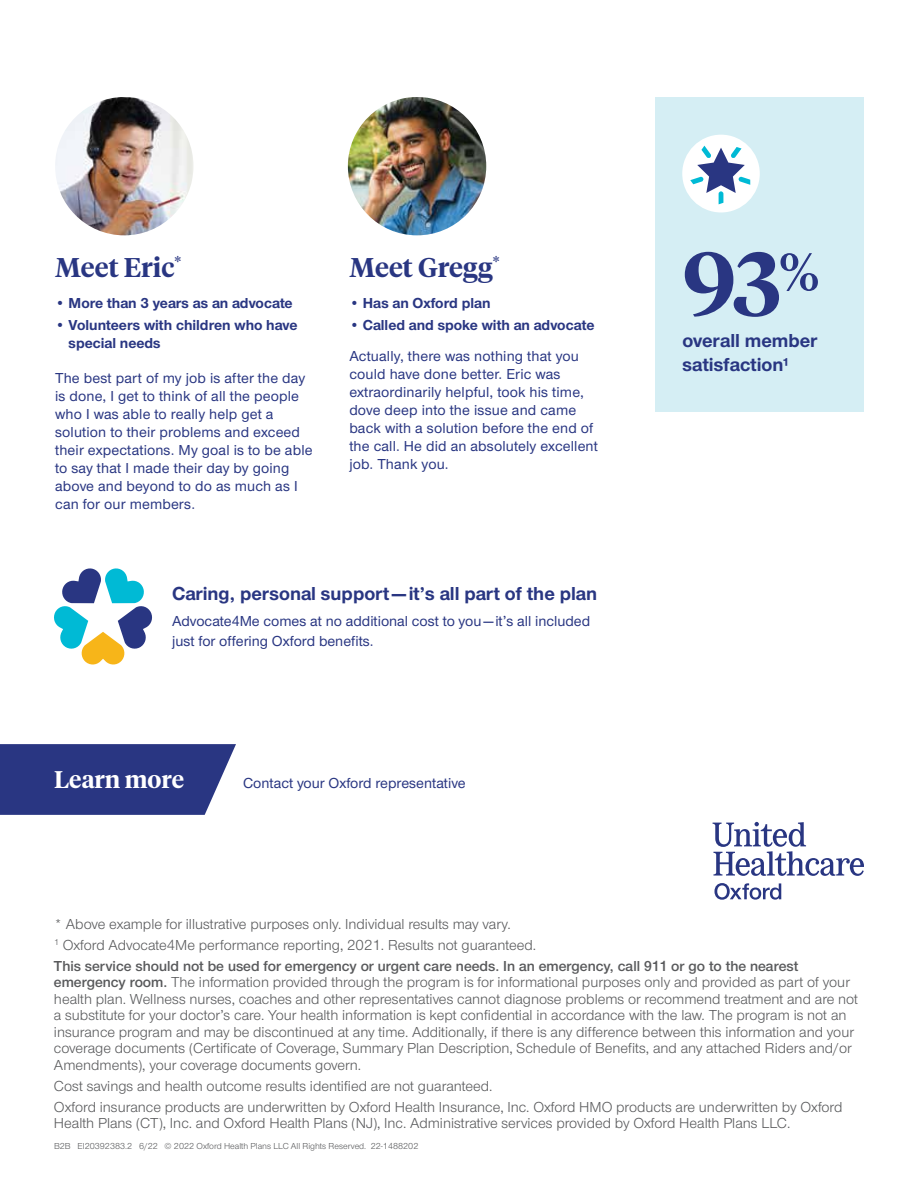
<style>
.page{position:relative;width:918px;height:1188px;background:#fff}
.page>*{position:absolute;margin:0;border:0;box-sizing:border-box;transform-origin:0 0}
.t1{font:600 90px "UHC Serif Headline";color:#293682}
.t2{font:600 27px "UHC Serif Headline";color:#293682}
.t3{font:600 24px "UHC Serif Headline";color:#fff}
.t4{font:700 19.5px/24px "UHC Sans";color:#293682}
.t5{font:15px/16.5px "UHC Sans";color:#58595b}
.t6{font:500 15px/18px "UHC Sans";letter-spacing:.01em;color:#293682}
.t7{font:700 15px/18px "UHC Sans";color:#293682}
.t8{font:9px "UHC Sans";color:#58595b}
.s1{font-weight:600}
</style>
<div class="page">
<svg style="left:713px;top:822px;width:151px;height:54px"></svg>
<svg style="left:714px;top:883px;width:67px;height:17px"></svg>
<svg style="left:0;top:744px;width:236px;height:71px;background:#364289"></svg>
<svg style="left:54px;top:568px;width:98px;height:97px"></svg>
<div style="left:656px;top:97px;width:208px;height:314px;background:#d5eef4"></div>
<img style="left:348px;top:97px;width:138px;height:138px;border-radius:69px">
<img style="left:55px;top:97px;width:139px;height:138px;border-radius:69px">
<div style="left:682px;top:135px;width:78px;height:77px;background:#fff;border-radius:50%"></div>
<svg style="left:690px;top:146px;width:60px;height:58px"></svg>
<h2 class="t2" style="left:55px;top:249px;width:128px">Meet Eric<sup>*</sup></h2>
<p class="t7" style="left:55px;top:294px;width:239px">• More than 3 years as an advocate</p>
<p class="t7" style="left:69px;top:315px;width:230px;text-indent:-14px">• Volunteers with children who have special needs</p>
<p class="t6" style="left:55px;top:368px;width:259px">The best part of my job is after the day is done, I get to think of all the people who I was able to really help get a solution to their problems and exceed their expectations. My goal is to be able to say that I made their day by going above and beyond to do as much as I can for our members.</p>
<h2 class="t2" style="left:349px;top:249px;width:152px">Meet Gregg<sup>*</sup></h2>
<p class="t7" style="left:349px;top:294px;width:143px">• Has an Oxford plan</p>
<p class="t7" style="left:349px;top:315px;width:247px">• Called and spoke with an advocate</p>
<p class="t6" style="left:349px;top:347px;width:250px">Actually, there was nothing that you could have done better. Eric was extraordinarily helpful, took his time, dove deep into the issue and came back with a solution before the end of the call. He did an absolutely excellent job. Thank you.</p>
<h3 class="t4" style="left:172px;top:581px;width:427px">Caring, personal support—it’s all part of the plan</h3>
<p class="t6" style="left:172px;top:611px;width:420px;line-height:19.5px">Advocate4Me comes at no additional cost to you—it’s all included just for offering Oxford benefits.</p>
<h3 class="t3" style="left:54px;top:763px;width:132px">Learn more</h3>
<p class="t6" style="left:243px;top:773px;width:224px">Contact your Oxford representative</p>
<h1 class="t1" style="left:683px;top:222px;width:139px">93<sup>%</sup></h1>
<h3 class="t4" style="left:683px;top:328px;width:136px">overall member satisfaction¹</h3>
<p class="t5" style="left:54px;top:913px;width:746px;line-height:21px">* Above example for illustrative purposes only. Individual results may vary.<br><sup>1</sup> Oxford Advocate4Me performance reporting, 2021. Results not guaranteed.<br><span class="s1">This service should not be used for emergency or urgent care needs. In an emergency, call 911 or go to the nearest</span></p>
<p class="t5" style="left:54px;top:973px;width:806px"><span class="s1">emergency room.</span> The information provided through the program is for informational purposes only and provided as part of your health plan. Wellness nurses, coaches and other representatives cannot diagnose problems or recommend treatment and are not a substitute for your doctor’s care. Your health information is kept confidential in accordance with the law. The program is not an insurance program and may be discontinued at any time. Additionally, if there is any difference between this information and your coverage documents (Certificate of Coverage, Summary Plan Description, Schedule of Benefits, and any attached Riders and/or Amendments), your coverage documents govern.</p>
<p class="t5" style="left:54px;top:1075px;width:790px;line-height:21px">Cost savings and health outcome results identified are not guaranteed.<br>Oxford insurance products are underwritten by Oxford Health Insurance, Inc. Oxford HMO products are underwritten by Oxford</p>
<p class="t5" style="left:54px;top:1114px;width:738px">Health Plans (CT), Inc. and Oxford Health Plans (NJ), Inc. Administrative services provided by Oxford Health Plans LLC.</p>
<p class="t8" style="left:54px;top:1140px;width:366px">B2B EI20392383.2 6/22 © 2022 Oxford Health Plans LLC All Rights Reserved. 22-1488202</p>
</div>
